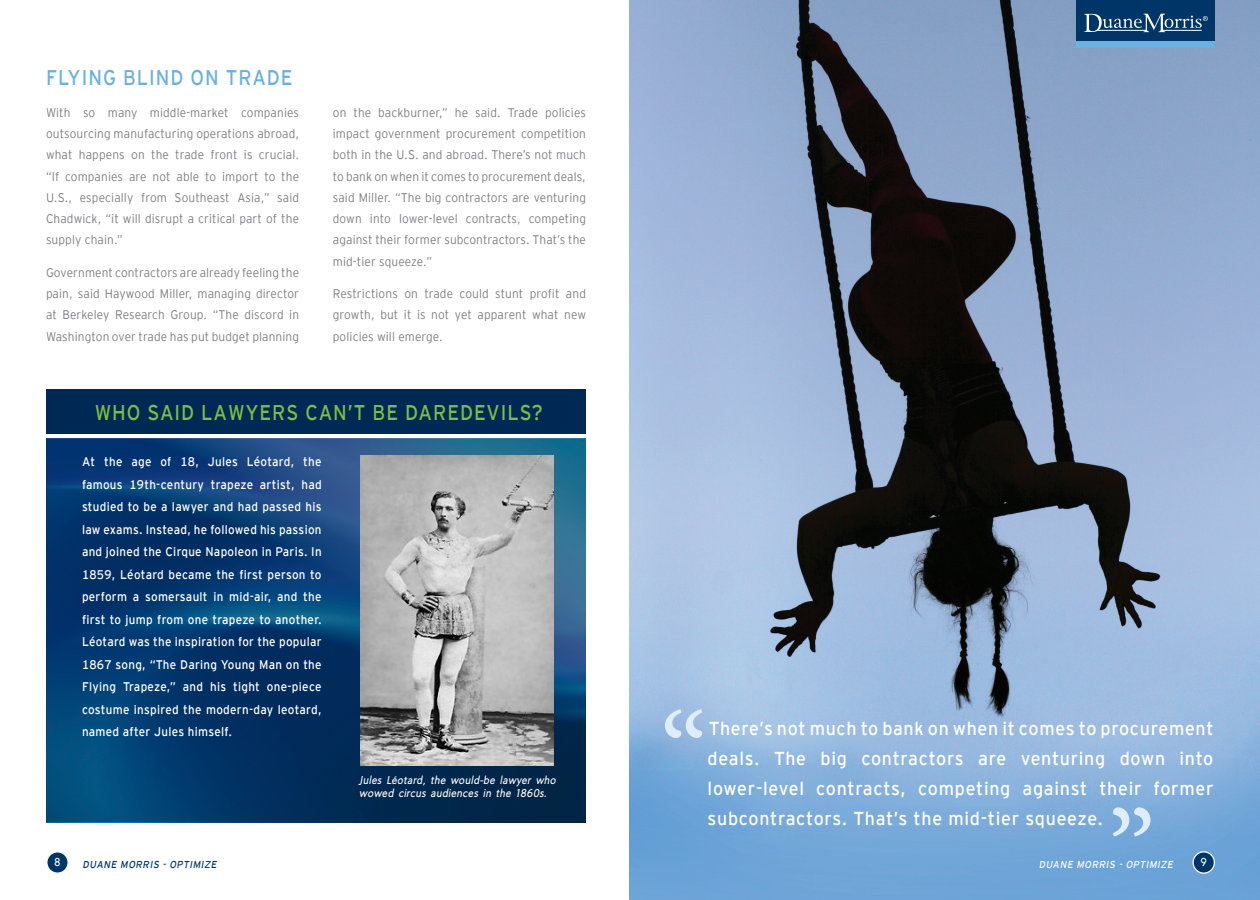
<style>
.page{position:relative;width:1260px;height:900px;background:#fff}
.page>*{position:absolute;margin:0;border:0;box-sizing:border-box;transform-origin:0 0}
.Pull_Quote_in_text{font:125px "Minion Pro";color:#dfedf8;scale:.95 1}
.Chapter_Title{font:21.25px "EY Interstate";letter-spacing:.05em;color:#79c142;scale:.9 1}
.Chapter_Title-2{font:21.25px "EY Interstate";letter-spacing:.05em;color:#69b1e2;scale:.9 1}
.Pull_Quote_in_text-2{font:18.75px/30px "EY Interstate";letter-spacing:.04em;color:#fff;text-align:justify;scale:.95 1}
.EY_body_copy{font:300 12.5px/21.2px "EY Interstate";letter-spacing:.01em;color:#808083;text-align:justify;scale:.95 1}
.Sidebar_text{font:12.5px/22.5px "EY Interstate";letter-spacing:.025em;color:#fff;text-align:justify;scale:.93 1}
.t1{font:12.5px "Tw Cen";color:#fff;scale:.95 1}
.t2{font:italic 700 11.25px/13.8px "Oslo";color:#fff;scale:.95 1}
.Folio_text{font:italic 10px "EY Interstate";color:#003667;scale:.95 1}
.Folio_text-2{font:italic 10px "EY Interstate";color:#fff;scale:.95 1}
</style>
<div class="page">
<img style="left:629px;top:0;width:631px;height:900px">
<div style="left:47px;top:852px;width:21px;height:21px;background:#003667;border-radius:50%"></div>
<div style="left:46px;top:851px;width:23px;height:23px;border:1px solid #fff;border-radius:50%"></div>
<div style="left:1193px;top:852px;width:21px;height:21px;background:#003667;border-radius:50%"></div>
<div style="left:1192px;top:851px;width:23px;height:23px;border:1px solid #fff;border-radius:50%"></div>
<div style="left:1076px;top:0;width:139px;height:41px;background:#003667"></div>
<svg style="left:1084px;top:14px;width:124px;height:18px"></svg>
<div style="left:1076px;top:41px;width:139px;height:7px;background:#69b1e2"></div>
<svg style="left:46px;top:438px;width:540px;height:384px;background:#093d6f"></svg>
<div style="left:46px;top:389px;width:540px;height:45px;background:#002855"></div>
<img style="left:360px;top:456px;width:193px;height:309px">
<p class="Chapter_Title-2" style="left:46px;top:62px;width:276px">FLYING BLIND ON TRADE</p>
<p class="EY_body_copy" style="left:46px;top:101px;width:268px">With so many middle-market companies outsourcing manufacturing operations abroad, what happens on the trade front is crucial. “If companies are not able to import to the U.S., especially from Southeast Asia,” said Chadwick, “it will disrupt a critical part of the supply chain.”</p>
<p class="EY_body_copy" style="left:46px;top:261px;width:268px">Government contractors are already feeling the pain, said Haywood Miller, managing director at Berkeley Research Group. “The discord in Washington over trade has put budget planning</p>
<p class="EY_body_copy" style="left:333px;top:101px;width:268px">on the backburner,” he said. Trade policies impact government procurement competition both in the U.S. and abroad. There’s not much to bank on when it comes to procurement deals, said Miller. “The big contractors are venturing down into lower-level contracts, competing against their former subcontractors. That’s the mid-tier squeeze.”</p>
<p class="EY_body_copy" style="left:333px;top:282px;width:268px">Restrictions on trade could stunt profit and growth, but it is not yet apparent what new policies will emerge.</p>
<p class="Chapter_Title" style="left:95px;top:397px;width:499px">WHO SAID LAWYERS CAN’T BE DAREDEVILS?</p>
<p class="Sidebar_text" style="left:82px;top:450px;width:259px">At the age of 18, Jules Léotard, the famous 19th-century trapeze artist, had studied to be a lawyer and had passed his law exams. Instead, he followed his passion and joined the Cirque Napoleon in Paris. In 1859, Léotard became the first person to perform a somersault in mid-air, and the first to jump from one trapeze to another.<br>Léotard was the inspiration for the popular 1867 song, “The Daring Young Man on the Flying Trapeze,” and his tight one-piece costume inspired the modern-day leotard, named after Jules himself.</p>
<p class="t2" style="left:359px;top:773px;width:211px">J ules Léotard, the would-be lawyer who wowed circus audiences in the 1860s.</p>
<p class="Pull_Quote_in_text" style="left:660px;top:675px;width:51px">“</p>
<p class="Pull_Quote_in_text-2" style="left:708px;top:712px;width:534px">There’s not much to bank on when it comes to procurement deals. The big contractors are venturing down into lower-level contracts, competing against their former subcontractors. That’s the mid-tier squeeze.</p>
<p class="Pull_Quote_in_text" style="left:1108px;top:772px;width:52px">”</p>
<p class="t1" style="left:54px;top:855px;width:8px">8</p>
<p class="Folio_text" style="left:82px;top:857px;width:145px">DUANE MORRIS - OPTIMIZE</p>
<p class="Folio_text-2" style="left:1039px;top:857px;width:145px">DUANE MORRIS - OPTIMIZE</p>
<p class="t1" style="left:1200px;top:855px;width:8px">9</p>
</div>
